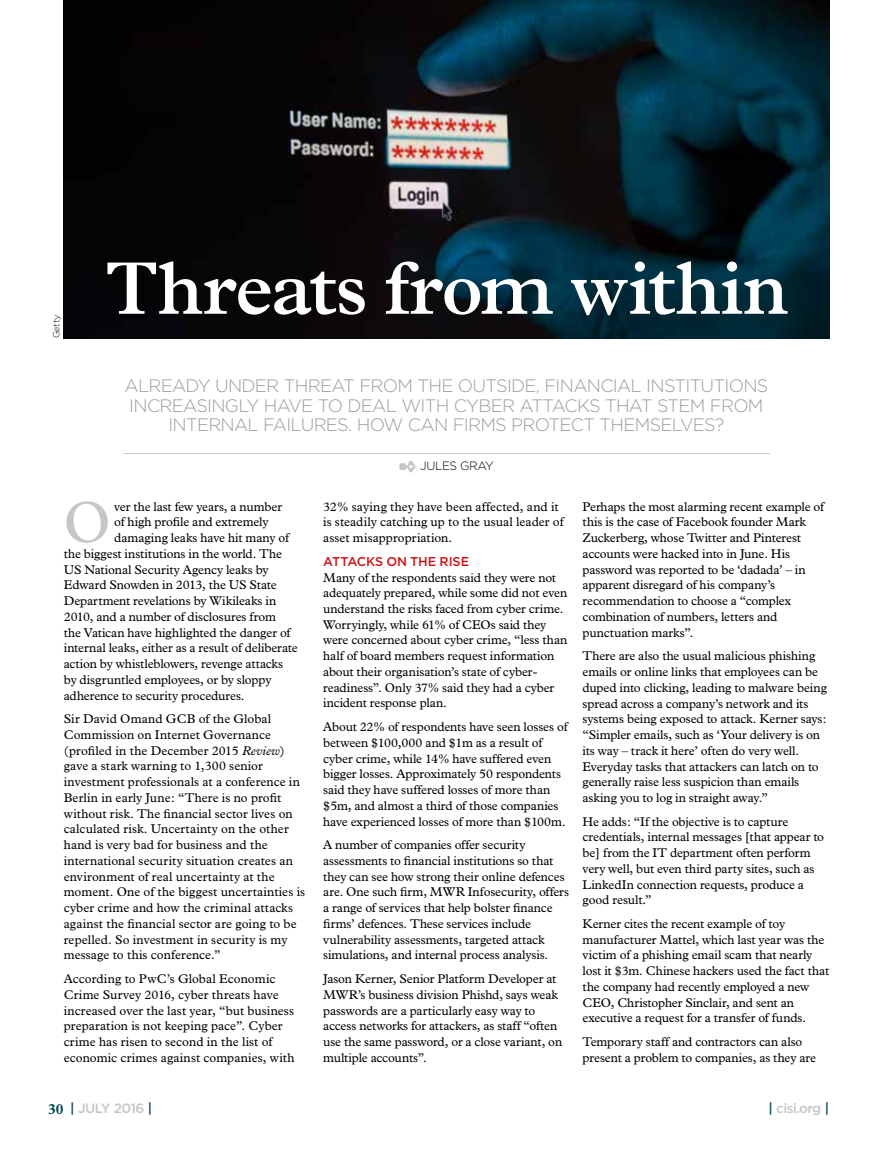
<style>
.page{position:relative;width:893px;height:1149px;background:#fff}
.page>*{position:absolute;margin:0;border:0;box-sizing:border-box;transform-origin:0 0}
.t1{font:600 75px "Plantin";letter-spacing:-.01em;color:#fff}
.t2{font:58.95px "Plantin";color:#c5c6c6}
.t3{font:300 18px/19.5px "Gotham";letter-spacing:-.04em;color:#9c9d9d;text-align:center}
.t4{font:500 13.5px "Gotham";letter-spacing:-.04em;color:#c5c6c6}
.t5{font:12.75px/15.8px "Plantin";letter-spacing:-.005em;color:#000}
.t6{font:500 12.75px "Gotham";letter-spacing:-.005em;color:#cd1316}
.t7{font:300 12px "Gotham";letter-spacing:-.04em;color:#000}
.t8{font:300 9px "Gotham";letter-spacing:-.04em;color:#000}
.s1{font-style:italic}
.s2{font-family:"Plantin";font-weight:700;font-size:15px;color:#004754}
.s3{color:#004754}
</style>
<div class="page">
<hr style="left:123px;top:453px;width:647px;height:1px;background:#c5c6c6">
<svg style="left:399px;top:460px;width:18px;height:12px"></svg>
<img style="left:64px;top:0;width:765px;height:338px">
<p class="t8" style="left:51px;top:338px;width:25px;rotate:-90deg">Getty</p>
<h1 class="t1" style="left:105px;top:244px;width:685px">Threats from within</h1>
<h3 class="t3" style="left:125px;top:376px;width:645px">ALREADY UNDER THREAT FROM THE OUTSIDE, FINANCIAL INSTITUTIONS<br>INCREASINGLY HAVE TO DEAL WITH CYBER ATTACKS THAT STEM FROM<br>INTERNAL FAILURES. HOW CAN FIRMS PROTECT THEMSELVES?</h3>
<p class="t7" style="left:420px;top:459px;width:75px">JULES GRAY</p>
<p class="t5" style="left:323px;top:498px;width:242px">32% saying they have been affected, and it is steadily catching up to the usual leader of asset misappropriation.</p>
<p class="t6" style="left:323px;top:554px;width:147px">ATTACKS ON THE RISE</p>
<p class="t5" style="left:323px;top:569px;width:246px">Many of the respondents said they were not adequately prepared, while some did not even understand the risks faced from cyber crime.<br>Worryingly, while 61% of CEOs said they were concerned about cyber crime, “less than half of board members request information about their organisation’s state of cyber&shy;readiness”. Only 37% said they had a cyber incident response plan.</p>
<p class="t5" style="left:323px;top:718px;width:246px">About 22% of respondents have seen losses of between $100,000 and $1m as a result of cyber crime, while 14% have suffered even bigger losses. Approximately 50 respondents said they have suffered losses of more than $5m, and almost a third of those companies have experienced losses of more than $100m.</p>
<p class="t5" style="left:323px;top:836px;width:247px">A number of companies offer security assessments to financial institutions so that they can see how strong their online defences are. One such firm, MWR Infosecurity, offers a range of services that help bolster finance firms’ defences. These services include vulnerability assessments, targeted attack simulations, and internal process analysis.</p>
<p class="t5" style="left:323px;top:970px;width:241px">Jason Kerner, Senior Platform Developer at MWR’s business division Phishd, says weak passwords are a particularly easy way to access networks for attackers, as staff “often use the same password, or a close variant, on multiple accounts”.</p>
<h2 class="t2" style="left:63px;top:488px;width:49px">O</h2>
<p class="t5" style="left:114px;top:498px;width:170px">ver the last few years, a number</p>
<p class="t5" style="left:583px;top:498px;width:243px">Perhaps the most alarming recent example of this is the case of Facebook founder Mark Zuckerberg, whose Twitter and Pinterest accounts were hacked into in June. His password was reported to be ‘dadada’ – in apparent disregard of his company’s recommendation to choose a “complex combination of numbers, letters and punctuation marks”.</p>
<p class="t5" style="left:583px;top:647px;width:246px">There are also the usual malicious phishing emails or online links that employees can be duped into clicking, leading to malware being spread across a company’s network and its systems being exposed to attack. Kerner says: “Simpler emails, such as ‘Your delivery is on its way – track it here’ often do very well.<br>Everyday tasks that attackers can latch on to generally raise less suspicion than emails asking you to log in straight away.”</p>
<p class="t5" style="left:583px;top:813px;width:243px">He adds: “If the objective is to capture credentials, internal messages [that appear to be] from the IT department often perform very well, but even third party sites, such as LinkedIn connection requests, produce a good result.”</p>
<p class="t5" style="left:583px;top:915px;width:248px">Kerner cites the recent example of toy manufacturer Mattel, which last year was the victim of a phishing email scam that nearly lost it $3m. Chinese hackers used the fact that the company had recently employed a new CEO, Christopher Sinclair, and sent an executive a request for a transfer of funds.</p>
<p class="t5" style="left:583px;top:1033px;width:235px">Temporary staff and contractors can also present a problem to companies, as they are</p>
<p class="t5" style="left:114px;top:514px;width:156px">of high profile and extremely</p>
<p class="t5" style="left:114px;top:529px;width:176px">damaging leaks have hit many of</p>
<p class="t5" style="left:64px;top:545px;width:220px">the biggest institutions in the world. The</p>
<p class="t5" style="left:64px;top:561px;width:206px">US National Security Agency leaks by</p>
<p class="t5" style="left:64px;top:577px;width:214px">Edward Snowden in 2013, the US State</p>
<p class="t5" style="left:64px;top:592px;width:214px">Department revelations by Wikileaks in</p>
<p class="t5" style="left:64px;top:608px;width:214px">2010, and a number of disclosures from</p>
<p class="t5" style="left:64px;top:624px;width:228px">the Vatican have highlighted the danger of</p>
<p class="t5" style="left:64px;top:640px;width:235px">internal leaks, either as a result of deliberate</p>
<p class="t5" style="left:64px;top:655px;width:221px">action by whistleblowers, revenge attacks</p>
<p class="t5" style="left:64px;top:671px;width:209px">by disgruntled employees, or by sloppy</p>
<p class="t5" style="left:64px;top:687px;width:182px">adherence to security procedures.</p>
<p class="t5" style="left:64px;top:710px;width:243px">Sir David Omand GCB of the Global Commission on Internet Governance (profiled in the December 2015 <span class="s1">Review</span>) gave a stark warning to 1,300 senior investment professionals at a conference in Berlin in early June: “There is no profit without risk. The financial sector lives on calculated risk. Uncertainty on the other hand is very bad for business and the international security situation creates an environment of real uncertainty at the moment. One of the biggest uncertainties is cyber crime and how the criminal attacks against the financial sector are going to be repelled. So investment in security is my message to this conference.”</p>
<p class="t5" style="left:64px;top:970px;width:232px">According to PwC’s Global Economic Crime Survey 2016, cyber threats have increased over the last year, “but business preparation is not keeping pace”. Cyber crime has risen to second in the list of economic crimes against companies, with</p>
<p class="t4" style="left:48px;top:1100px;width:106px"><span class="s2">30</span> <span class="s3">|</span> JULY 2016 <span class="s3">|</span></p>
<p class="t4" style="left:768px;top:1100px;width:62px"><span class="s3">|</span> cisi.org <span class="s3">|</span></p>
</div>
